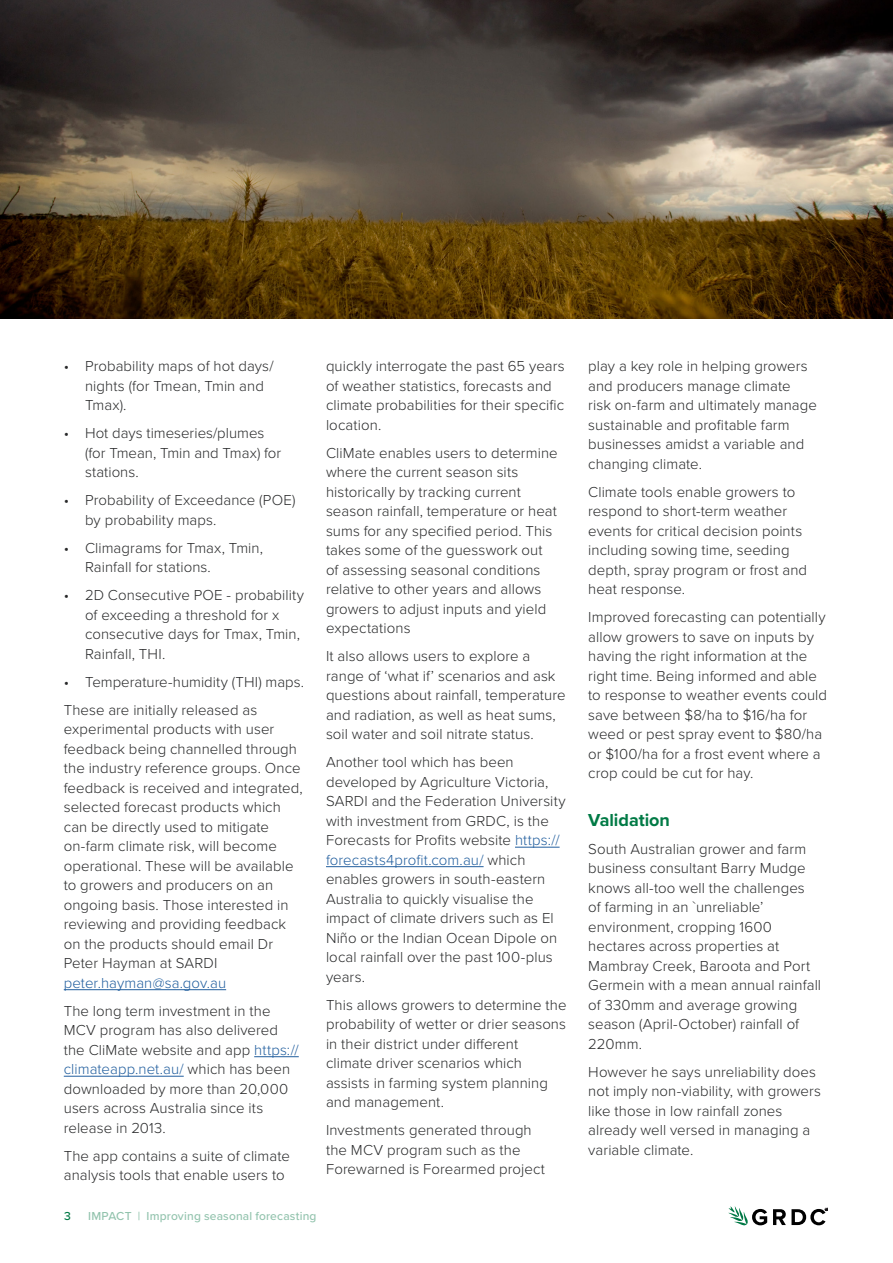
<style>
.page{position:relative;width:893px;height:1263px;background:#fff}
.page>*{position:absolute;margin:0;border:0;box-sizing:border-box;transform-origin:0 0}
.t1{font:700 18px "Proxima Nova";letter-spacing:-.005em;color:#007a45}
.t2{font:300 15px/19.5px "Proxima Nova";letter-spacing:.005em;color:#28292a}
.t3{font:300 15px "Proxima Nova";letter-spacing:.005em;color:#215e9e}
.t4{font:500 12px "Proxima Nova";letter-spacing:.015em;color:#92c3ad}
.t5{font:500 12px "Proxima Nova";color:#007945}
.s1{color:#215e9e}
</style>
<div class="page">
<svg style="left:728px;top:1206px;width:39px;height:19px"></svg>
<svg style="left:773px;top:1209px;width:54px;height:16px"></svg>
<img style="left:0;top:0;width:893px;height:319px">
<hr style="left:64px;top:989px;width:162px;height:1px;background:#215e9e">
<hr style="left:254px;top:1056px;width:45px;height:1px;background:#215e9e">
<hr style="left:64px;top:1076px;width:120px;height:1px;background:#215e9e">
<hr style="left:515px;top:847px;width:45px;height:1px;background:#215e9e">
<hr style="left:326px;top:866px;width:158px;height:1px;background:#215e9e">
<p class="t2" style="left:85px;top:356px;width:190px;text-indent:-21px">• Probability maps of hot days/ nights (for Tmean, Tmin and<br>Tmax).</p>
<p class="t2" style="left:85px;top:423px;width:198px;text-indent:-21px">• Hot days timeseries/plumes (for Tmean, Tmin and Tmax) for stations.</p>
<p class="t2" style="left:85px;top:490px;width:212px;text-indent:-21px">• Probability of Exceedance (POE) by probability maps.</p>
<p class="t2" style="left:85px;top:537px;width:180px;text-indent:-21px">• Climagrams for Tmax, Tmin,<br>Rainfall for stations.</p>
<p class="t2" style="left:85px;top:585px;width:221px;text-indent:-21px">• 2D Consecutive POE - probability of exceeding a threshold for x consecutive days for Tmax, Tmin,<br>Rainfall, THI.</p>
<p class="t2" style="left:64px;top:667px;width:242px;line-height:28px">• Temperature-humidity (THI) maps.<br>These are initially released as</p>
<p class="t2" style="left:64px;top:719px;width:240px">experimental products with user feedback being channelled through the industry reference groups. Once feedback is received and integrated, selected forecast products which can be directly used to mitigate on-farm climate risk, will become operational. These will be available to growers and producers on an ongoing basis. Those interested in reviewing and providing feedback on the products should email Dr Peter Hayman at SARDI</p>
<p class="t3" style="left:64px;top:971px;width:164px">peter.hayman@sa.gov.au</p>
<p class="t2" style="left:64px;top:1000px;width:236px">The long term investment in the<br>MCV program has also delivered the CliMate website and app <span class="s1">https:// climateapp.net.au/</span> which has been downloaded by more than 20,000 users across Australia since its release in 2013.</p>
<p class="t2" style="left:64px;top:1145px;width:228px">The app contains a suite of climate analysis tools that enable users to</p>
<p class="t2" style="left:326px;top:356px;width:240px">quickly interrogate the past 65 years of weather statistics, forecasts and climate probabilities for their specific location.</p>
<p class="t2" style="left:326px;top:442px;width:233px">CliMate enables users to determine where the current season sits historically by tracking current season rainfall, temperature or heat sums for any specified period. This takes some of the guesswork out of assessing seasonal conditions relative to other years and allows growers to adjust inputs and yield expectations</p>
<p class="t2" style="left:326px;top:646px;width:241px">It also allows users to explore a range of ‘what if’ scenarios and ask questions about rainfall, temperature and radiation, as well as heat sums, soil water and soil nitrate status.</p>
<p class="t2" style="left:326px;top:752px;width:241px">Another tool which has been developed by Agriculture Victoria,<br>SARDI and the Federation University with investment from GRDC, is the<br>Forecasts for Profits website <span class="s1">https:// forecasts4profit.com.au/</span> which enables growers in south-eastern<br>Australia to quickly visualise the impact of climate drivers such as El<br>Niño or the Indian Ocean Dipole on local rainfall over the past 100-plus years.</p>
<p class="t2" style="left:326px;top:994px;width:242px">This allows growers to determine the probability of wetter or drier seasons in their district under different climate driver scenarios which assists in farming system planning and management.</p>
<p class="t2" style="left:326px;top:1120px;width:221px">Investments generated through the MCV program such as the<br>Forewarned is Forearmed project</p>
<p class="t5" style="left:64px;top:1207px;width:8px">3</p>
<p class="t4" style="left:88px;top:1207px;width:230px">IMPACT | Improving seasonal forecasting</p>
<p class="t2" style="left:588px;top:356px;width:230px">play a key role in helping growers and producers manage climate risk on-farm and ultimately manage sustainable and profitable farm businesses amidst a variable and changing climate.</p>
<p class="t2" style="left:588px;top:481px;width:220px">Climate tools enable growers to respond to short-term weather events for critical decision points including sowing time, seeding depth, spray program or frost and heat response.</p>
<p class="t2" style="left:588px;top:607px;width:240px">Improved forecasting can potentially allow growers to save on inputs by having the right information at the right time. Being informed and able to response to weather events could save between $8/ha to $16/ha for weed or pest spray event to $80/ha or $100/ha for a frost event where a crop could be cut for hay.</p>
<p class="t1" style="left:588px;top:806px;width:83px">Validation</p>
<p class="t2" style="left:588px;top:838px;width:234px">South Australian grower and farm business consultant Barry Mudge knows all-too well the challenges<br>of farming in an `unreliable’ environment, cropping 1600 hectares across properties at<br>Mambray Creek, Baroota and Port<br>Germein with a mean annual rainfall of 330mm and average growing season (April-October) rainfall of<br>220mm.</p>
<p class="t2" style="left:588px;top:1061px;width:234px">However he says unreliability does not imply non-viability, with growers like those in low rainfall zones already well versed in managing a variable climate.</p>
</div>
